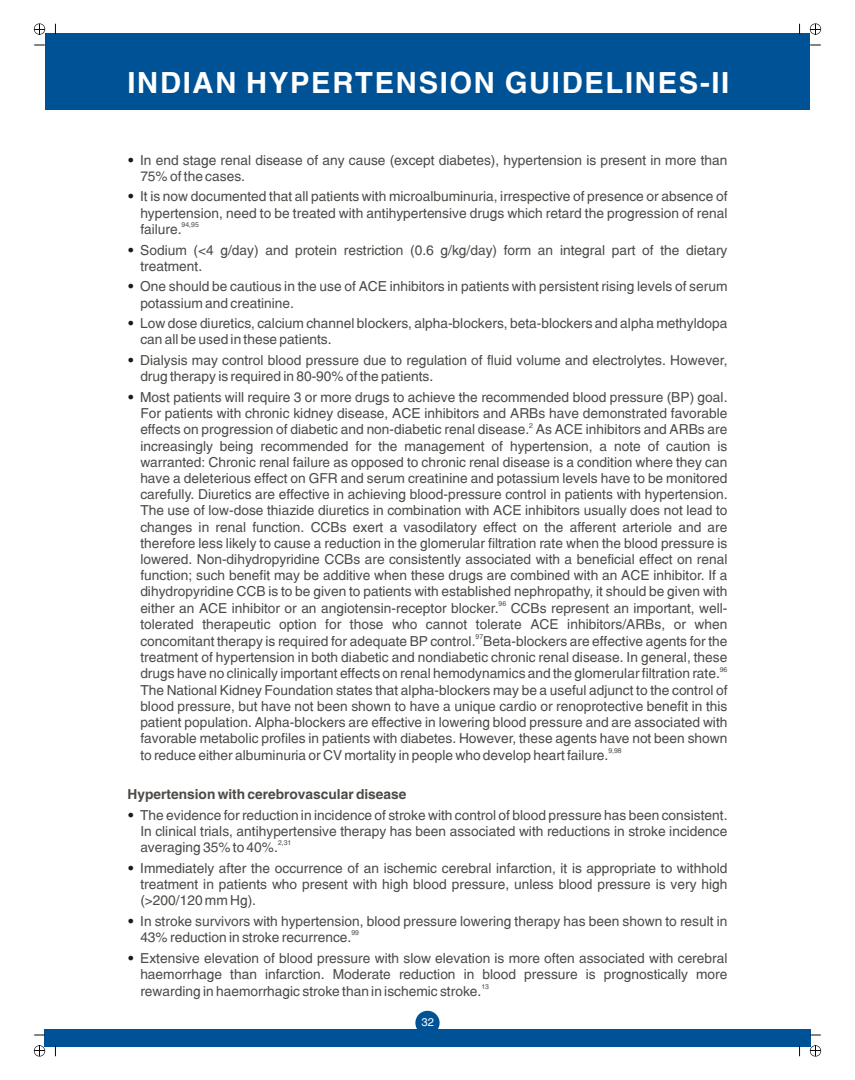
<style>
.page{position:relative;width:855px;height:1080px;background:#fff}
.page>*{position:absolute;margin:0;border:0;box-sizing:border-box;transform-origin:0 0}
.t1{font:700 29.12px "Switzerland";letter-spacing:.06em;color:#fff}
.t2{font:13.75px/16.2px "Switzerland";color:#4d4a47}
.t3{font:700 13.75px "Switzerland";color:#4d4a47}
.t4{font:11.25px "Switzerland";color:#fff}
.t5{font:6.88px "Switzerland";color:#4d4a47}
.s1{font-weight:900;color:#1f1a17}
</style>
<div class="page">
<div style="left:45px;top:33px;width:765px;height:76px;background:#005296"></div>
<div style="left:44px;top:1029px;width:767px;height:18px;background:#005296"></div>
<svg style="left:34px;top:1045px;width:11px;height:12px"></svg>
<svg style="left:810px;top:1045px;width:11px;height:12px"></svg>
<svg style="left:810px;top:23px;width:11px;height:12px"></svg>
<svg style="left:34px;top:23px;width:11px;height:12px"></svg>
<div style="left:415px;top:1011px;width:25px;height:24px;background:#005296;border-radius:50%"></div>
<h1 class="t1" style="left:128px;top:65px;width:603px">INDIAN HYPERTENSION GUIDELINES-II</h1>
<p class="t2" style="left:128px;top:153px;width:601px"><span class="s1">•</span> In end stage renal disease of any cause (except diabetes), hypertension is present in more than</p>
<p class="t2" style="left:128px;top:190px;width:601px"><span class="s1">•</span> It is now documented that all patients with microalbuminuria, irrespective of presence or absence of</p>
<p class="t2" style="left:140px;top:170px;width:106px">75% of the cases.</p>
<p class="t2" style="left:140px;top:206px;width:589px">hypertension, need to be treated with antihypertensive drugs which retard the progression of renal</p>
<p class="t5" style="left:182px;top:221px;width:19px">94,95</p>
<p class="t2" style="left:140px;top:223px;width:43px">failure.</p>
<p class="t2" style="left:140px;top:260px;width:63px">treatment.</p>
<p class="t2" style="left:140px;top:296px;width:155px">potassium and creatinine.</p>
<p class="t2" style="left:140px;top:333px;width:193px">can all be used in these patients.</p>
<p class="t2" style="left:140px;top:370px;width:294px">drug therapy is required in 80-90% of the patients.</p>
<p class="t2" style="left:140px;top:407px;width:589px">For patients with chronic kidney disease, ACE inhibitors and ARBs have demonstrated favorable</p>
<p class="t5" style="left:529px;top:421px;width:5px">2</p>
<p class="t2" style="left:140px;top:423px;width:589px;text-align:justify">effects on progression of diabetic and non-diabetic renal disease. As ACE inhibitors and ARBs are increasingly being recommended for the management of hypertension, a note of caution is warranted: Chronic renal failure as opposed to chronic renal disease is a condition where they can have a deleterious effect on GFR and serum creatinine and potassium levels have to be monitored carefully. Diuretics are effective in achieving blood-pressure control in patients with hypertension.<br>The use of low-dose thiazide diuretics in combination with ACE inhibitors usually does not lead to changes in renal function. CCBs exert a vasodilatory effect on the afferent arteriole and are therefore less likely to cause a reduction in the glomerular filtration rate when the blood pressure is lowered. Non-dihydropyridine CCBs are consistently associated with a beneficial effect on renal function; such benefit may be additive when these drugs are combined with an ACE inhibitor. If a dihydropyridine CCB is to be given to patients with established nephropathy, it should be given with</p>
<p class="t5" style="left:499px;top:600px;width:9px">96</p>
<p class="t2" style="left:140px;top:602px;width:589px">either an ACE inhibitor or an angiotensin-receptor blocker. CCBs represent an important, well&shy;tolerated therapeutic option for those who cannot tolerate ACE inhibitors/ARBs, or when</p>
<p class="t5" style="left:476px;top:632px;width:9px">97</p>
<p class="t2" style="left:140px;top:634px;width:589px">concomitant therapy is required for adequate BP control. Beta-blockers are effective agents for the treatment of hypertension in both diabetic and nondiabetic chronic renal disease. In general, these</p>
<p class="t5" style="left:720px;top:665px;width:9px">96</p>
<p class="t2" style="left:140px;top:667px;width:589px">drugs have no clinically important effects on renal hemodynamics and the glomerular filtration rate.<br>The National Kidney Foundation states that alpha-blockers may be a useful adjunct to the control of blood pressure, but have not been shown to have a unique cardio or renoprotective benefit in this patient population. Alpha-blockers are effective in lowering blood pressure and are associated with favorable metabolic profiles in patients with diabetes. However, these agents have not been shown</p>
<p class="t5" style="left:608px;top:746px;width:15px">9,98</p>
<p class="t2" style="left:128px;top:243px;width:601px"><span class="s1">•</span> Sodium (&lt;4 g/day) and protein restriction (0.6 g/kg/day) form an integral part of the dietary</p>
<p class="t2" style="left:128px;top:280px;width:601px"><span class="s1">•</span> One should be cautious in the use of ACE inhibitors in patients with persistent rising levels of serum</p>
<p class="t2" style="left:128px;top:317px;width:601px"><span class="s1">•</span> Low dose diuretics, calcium channel blockers, alpha-blockers, beta-blockers and alpha methyldopa</p>
<p class="t2" style="left:128px;top:354px;width:601px"><span class="s1">•</span> Dialysis may control blood pressure due to regulation of fluid volume and electrolytes. However,</p>
<p class="t2" style="left:128px;top:390px;width:601px"><span class="s1">•</span> Most patients will require 3 or more drugs to achieve the recommended blood pressure (BP) goal.</p>
<p class="t2" style="left:140px;top:749px;width:470px">to reduce either albuminuria or CV mortality in people who develop heart failure.</p>
<p class="t3" style="left:128px;top:786px;width:281px">Hypertension with cerebrovascular disease</p>
<p class="t2" style="left:140px;top:825px;width:589px">In clinical trials, antihypertensive therapy has been associated with reductions in stroke incidence</p>
<p class="t5" style="left:278px;top:839px;width:15px">2,31</p>
<p class="t2" style="left:140px;top:841px;width:139px">averaging 35% to 40%.</p>
<p class="t2" style="left:140px;top:878px;width:589px">treatment in patients who present with high blood pressure, unless blood pressure is very high (&gt;200/120 mm Hg).</p>
<p class="t5" style="left:351px;top:929px;width:9px">99</p>
<p class="t2" style="left:140px;top:931px;width:213px">43% reduction in stroke recurrence.</p>
<p class="t2" style="left:140px;top:968px;width:589px">haemorrhage than infarction. Moderate reduction in blood pressure is prognostically more</p>
<p class="t5" style="left:481px;top:982px;width:9px">13</p>
<p class="t2" style="left:140px;top:984px;width:343px">rewarding in haemorrhagic stroke than in ischemic stroke.</p>
<p class="t2" style="left:128px;top:808px;width:601px"><span class="s1">•</span> The evidence for reduction in incidence of stroke with control of blood pressure has been consistent.</p>
<p class="t2" style="left:128px;top:862px;width:601px"><span class="s1">•</span> Immediately after the occurrence of an ischemic cerebral infarction, it is appropriate to withhold</p>
<p class="t2" style="left:128px;top:915px;width:601px"><span class="s1">•</span> In stroke survivors with hypertension, blood pressure lowering therapy has been shown to result in</p>
<p class="t2" style="left:128px;top:952px;width:601px"><span class="s1">•</span> Extensive elevation of blood pressure with slow elevation is more often associated with cerebral</p>
<p class="t4" style="left:421px;top:1016px;width:14px">32</p>
</div>
